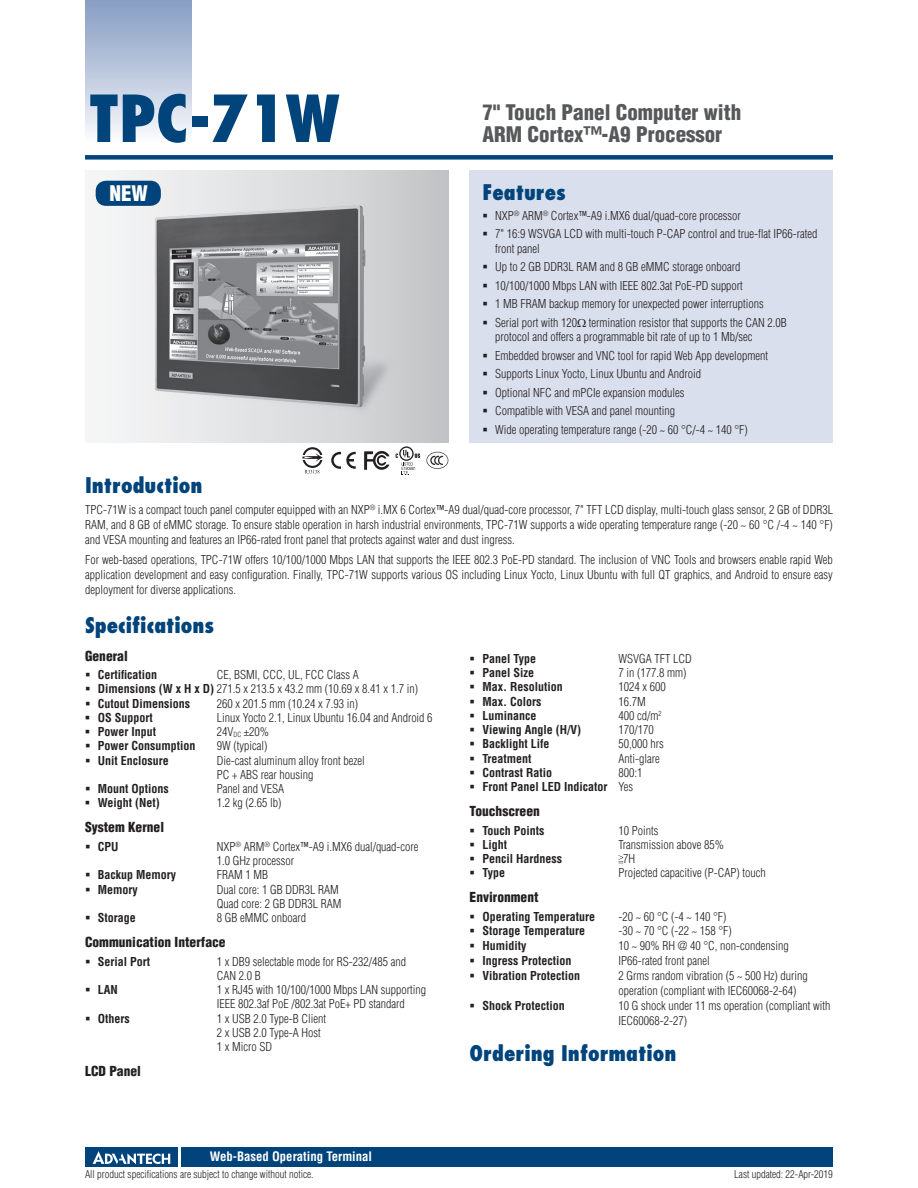
<style>
.page{position:relative;width:918px;height:1188px;background:#fff}
.page>*{position:absolute;margin:0;border:0;box-sizing:border-box;transform-origin:0 0}
.t1{font:800 condensed 63px "Futura";color:#00447b}
.t2{font:800 condensed 21px "Futura";color:#00447b}
.t3{font:900 condensed 21px/22.5px "Helvetica";color:#57585a}
.t4{font:900 condensed 21px "Helvetica";color:#fff}
.t5{font:900 condensed 13.5px "Helvetica";color:#231f20}
.t6{font:700 condensed 12.75px "Helvetica";color:#fff}
.t7{font:300 condensed 12px/18.5px "Helvetica";color:#231f20}
.t8{font:700 condensed 12px/14.2px "Helvetica";color:#231f20}
.t9{font:300 condensed 10.5px "Helvetica";color:#231f20}
.s1{font-weight:700}
.s2{font-weight:300}
</style>
<div class="page">
<div style="left:85px;top:155px;width:748px;height:5px;background:#00447b"></div>
<div style="left:85px;top:0;width:106px;height:143px;background:linear-gradient(to bottom,#849bc1,#f9fafc)"></div>
<div style="left:182px;top:1147px;width:651px;height:20px;background:#00447b"></div>
<div style="left:85px;top:1147px;width:93px;height:20px;background:#00447b"></div>
<svg style="left:93px;top:1151px;width:77px;height:13px"></svg>
<div style="left:470px;top:170px;width:363px;height:272px;background:#d9dfec"></div>
<img style="left:95px;top:170px;width:354px;height:272px">
<svg style="left:618px;top:855px;width:5px;height:9px"></svg>
<div style="left:96px;top:181px;width:65px;height:25px;background:#00447b;border-radius:10px"></div>
<svg style="left:426px;top:452px;width:22px;height:17px"></svg>
<svg style="left:331px;top:452px;width:25px;height:17px"></svg>
<svg style="left:396px;top:446px;width:24px;height:29px"></svg>
<svg style="left:302px;top:447px;width:21px;height:27px"></svg>
<svg style="left:364px;top:451px;width:25px;height:19px"></svg>
<h1 class="t1" style="left:89px;top:79px;width:252px">TPC-71W</h1>
<h2 class="t4" style="left:109px;top:181px;width:40px">NEW</h2>
<h2 class="t3" style="left:483px;top:100px;width:260px">7" Touch Panel Computer with<br>ARM Cortex™-A9 Processor</h2>
<h2 class="t2" style="left:482px;top:179px;width:85px">Features</h2>
<p class="t7" style="left:495px;top:206px;width:324px">NXP<sup>®</sup> ARM<sup>®</sup> Cortex™-A9 i.MX6 dual/quad-core processor<br>7" 16:9 WSVGA LCD with multi-touch P-CAP control and true-flat IP66-rated</p>
<p class="t7" style="left:495px;top:239px;width:293px">front panel<br>Up to 2 GB DDR3L RAM and 8 GB eMMC storage onboard 10/100/1000 Mbps LAN with IEEE 802.3at PoE-PD support<br>1 MB FRAM backup memory for unexpected power interruptions Serial port with 120 termination resistor that supports the CAN 2.0B</p>
<p class="t7" style="left:495px;top:327px;width:275px">protocol and offers a programmable bit rate of up to 1 Mb/sec Embedded browser and VNC tool for rapid Web App development Supports Linux Yocto, Linux Ubuntu and Android<br>Optional NFC and mPCIe expansion modules<br>Compatible with VESA and panel mounting<br>Wide operating temperature range (-20 ~ 60 °C/-4 ~ 140 °F)</p>
<h2 class="t2" style="left:85px;top:472px;width:119px">Introduction</h2>
<p class="t7" style="left:85px;top:503px;width:749px;line-height:15px;text-align:justify">TPC-71W is a compact touch panel computer equipped with an NXP<sup>®</sup> i.MX 6 Cortex™-A9 dual/quad-core processor, 7" TFT LCD display, multi-touch glass sensor, 2 GB of DDR3L RAM, and 8 GB of eMMC storage. To ensure stable operation in harsh industrial environments, TPC-71W supports a wide operating temperature range (-20 ~ 60 °C /-4 ~ 140 °F) and VESA mounting and features an IP66-rated front panel that protects against water and dust ingress.</p>
<p class="t7" style="left:85px;top:552px;width:749px;line-height:15px;text-align:justify">For web-based operations, TPC-71W offers 10/100/1000 Mbps LAN that supports the IEEE 802.3 PoE-PD standard. The inclusion of VNC Tools and browsers enable rapid Web application development and easy configuration. Finally, TPC-71W supports various OS including Linux Yocto, Linux Ubuntu with full QT graphics, and Android to ensure easy deployment for diverse applications.</p>
<h2 class="t2" style="left:85px;top:612px;width:131px">Specifications</h2>
<p class="t5" style="left:85px;top:647px;width:44px">General</p>
<p class="t8" style="left:98px;top:667px;width:61px">Certification</p>
<p class="t7" style="left:98px;top:667px;width:322px;line-height:14.2px;text-indent:119px">CE, BSMI, CCC, UL, FCC Class A<br><span class="s1">Dimensions (W x H x D)</span> 271.5 x 213.5 x 43.2 mm (10.69 x 8.41 x 1.7 in)<br><span class="s1">Cutout Dimensions</span></p>
<p class="t7" style="left:217px;top:694px;width:143px">260 x 201.5 mm (10.24 x 7.93 in)</p>
<p class="t8" style="left:98px;top:710px;width:57px">OS Support</p>
<p class="t7" style="left:217px;top:708px;width:217px">Linux Yocto 2.1, Linux Ubuntu 16.04 and Android 6</p>
<p class="t8" style="left:98px;top:724px;width:60px">Power Input</p>
<p class="t7" style="left:217px;top:722px;width:54px">24V<sub>DC</sub> ±20%</p>
<p class="t8" style="left:98px;top:739px;width:99px">Power Consumption</p>
<p class="t7" style="left:217px;top:737px;width:52px">9W (typical)</p>
<p class="t8" style="left:98px;top:753px;width:72px">Unit Enclosure</p>
<p class="t7" style="left:217px;top:753px;width:149px;line-height:14.2px">Die-cast aluminum alloy front bezel<br>PC + ABS rear housing</p>
<p class="t8" style="left:98px;top:781px;width:73px">Mount Options</p>
<p class="t7" style="left:217px;top:779px;width:69px">Panel and VESA</p>
<p class="t8" style="left:98px;top:796px;width:64px">Weight (Net)</p>
<p class="t7" style="left:217px;top:794px;width:66px">1.2 kg (2.65 lb)</p>
<p class="t5" style="left:85px;top:819px;width:81px">System Kernel</p>
<p class="t8" style="left:98px;top:839px;width:22px">CPU</p>
<p class="t7" style="left:217px;top:839px;width:203px;line-height:14.2px">NXP<sup>®</sup> ARM<sup>®</sup> Cortex™-A9 i.MX6 dual/quad-core<br>1.0 GHz processor</p>
<p class="t8" style="left:98px;top:868px;width:80px">Backup Memory</p>
<p class="t7" style="left:217px;top:866px;width:53px">FRAM 1 MB</p>
<p class="t8" style="left:98px;top:882px;width:42px">Memory</p>
<p class="t7" style="left:217px;top:882px;width:126px;line-height:14.2px">Dual core: 1 GB DDR3L RAM<br>Quad core: 2 GB DDR3L RAM</p>
<p class="t8" style="left:98px;top:910px;width:40px">Storage</p>
<p class="t7" style="left:217px;top:908px;width:91px">8 GB eMMC onboard</p>
<p class="t5" style="left:85px;top:934px;width:142px">Communication Interface</p>
<p class="t8" style="left:98px;top:954px;width:54px">Serial Port</p>
<p class="t7" style="left:217px;top:954px;width:191px;line-height:14.2px">1 x DB9 selectable mode for RS-232/485 and<br>CAN 2.0 B</p>
<p class="t8" style="left:98px;top:982px;width:22px">LAN</p>
<p class="t7" style="left:217px;top:982px;width:211px;line-height:14.2px">1 x RJ45 with 10/100/1000 Mbps LAN supporting<br>IEEE 802.3af PoE /802.3at PoE+ PD standard</p>
<p class="t8" style="left:98px;top:1011px;width:33px">Others</p>
<p class="t7" style="left:217px;top:1011px;width:111px;line-height:14.2px">1 x USB 2.0 Type-B Client<br>2 x USB 2.0 Type-A Host<br>1 x Micro SD</p>
<p class="t5" style="left:85px;top:1063px;width:57px">LCD Panel</p>
<p class="t6" style="left:210px;top:1149px;width:164px">Web-Based Operating Terminal</p>
<p class="t8" style="left:482px;top:651px;width:55px">Panel Type</p>
<p class="t7" style="left:618px;top:649px;width:75px">WSVGA TFT LCD</p>
<p class="t8" style="left:482px;top:666px;width:53px">Panel Size</p>
<p class="t7" style="left:618px;top:664px;width:69px">7 in (177.8 mm)</p>
<p class="t8" style="left:482px;top:680px;width:82px">Max. Resolution</p>
<p class="t7" style="left:618px;top:678px;width:49px">1024 x 600</p>
<p class="t8" style="left:482px;top:694px;width:60px">Max. Colors</p>
<p class="t7" style="left:618px;top:692px;width:29px">16.7M</p>
<p class="t8" style="left:482px;top:708px;width:55px">Luminance</p>
<p class="t7" style="left:618px;top:706px;width:45px">400 cd/m<sup>2</sup></p>
<p class="t8" style="left:482px;top:723px;width:100px">Viewing Angle (H/V)</p>
<p class="t7" style="left:618px;top:721px;width:37px">170/170</p>
<p class="t8" style="left:482px;top:737px;width:69px">Backlight Life</p>
<p class="t7" style="left:618px;top:735px;width:47px">50,000 hrs</p>
<p class="t8" style="left:482px;top:751px;width:51px">Treatment</p>
<p class="t7" style="left:618px;top:749px;width:43px">Anti-glare</p>
<p class="t8" style="left:482px;top:765px;width:71px">Contrast Ratio</p>
<p class="t8" style="left:482px;top:765px;width:162px;text-indent:136px"><span class="s2">800:1<br></span>Front Panel LED Indicator <span class="s2">Yes</span></p>
<p class="t5" style="left:470px;top:803px;width:72px">Touchscreen</p>
<p class="t8" style="left:482px;top:823px;width:64px">Touch Points</p>
<p class="t7" style="left:618px;top:821px;width:41px">10 Points</p>
<p class="t8" style="left:482px;top:837px;width:26px">Light</p>
<p class="t7" style="left:618px;top:835px;width:107px">Transmission above 85%</p>
<p class="t8" style="left:482px;top:852px;width:81px">Pencil Hardness</p>
<p class="t7" style="left:623px;top:850px;width:13px">7H</p>
<p class="t8" style="left:482px;top:866px;width:24px">Type</p>
<p class="t7" style="left:618px;top:864px;width:149px">Projected capacitive (P-CAP) touch</p>
<p class="t5" style="left:470px;top:889px;width:70px">Environment</p>
<p class="t8" style="left:482px;top:909px;width:114px">Operating Temperature</p>
<p class="t7" style="left:618px;top:907px;width:110px">-20 ~ 60 °C (-4 ~ 140 °F)</p>
<p class="t8" style="left:482px;top:924px;width:104px">Storage Temperature</p>
<p class="t7" style="left:618px;top:922px;width:115px">-30 ~ 70 °C (-22 ~ 158 °F)</p>
<p class="t8" style="left:482px;top:939px;width:46px">Humidity</p>
<p class="t7" style="left:618px;top:937px;width:172px">10 ~ 90% RH @ 40 °C, non-condensing</p>
<p class="t8" style="left:482px;top:954px;width:90px">Ingress Protection</p>
<p class="t7" style="left:618px;top:952px;width:93px">IP66-rated front panel</p>
<p class="t8" style="left:482px;top:969px;width:99px">Vibration Protection</p>
<p class="t7" style="left:618px;top:968px;width:191px;line-height:15px">2 Grms random vibration (5 ~ 500 Hz) during operation (compliant with IEC60068-2-64)</p>
<p class="t8" style="left:482px;top:999px;width:84px">Shock Protection</p>
<p class="t7" style="left:618px;top:998px;width:213px;line-height:15px">10 G shock under 11 ms operation (compliant with<br>IEC60068-2-27)</p>
<h2 class="t2" style="left:470px;top:1040px;width:208px">Ordering Information</h2>
<p class="t9" style="left:85px;top:1168px;width:230px">All product specifications are subject to change without notice.</p>
<p class="t9" style="left:734px;top:1168px;width:100px">Last updated: 22-Apr-2019</p>
</div>
